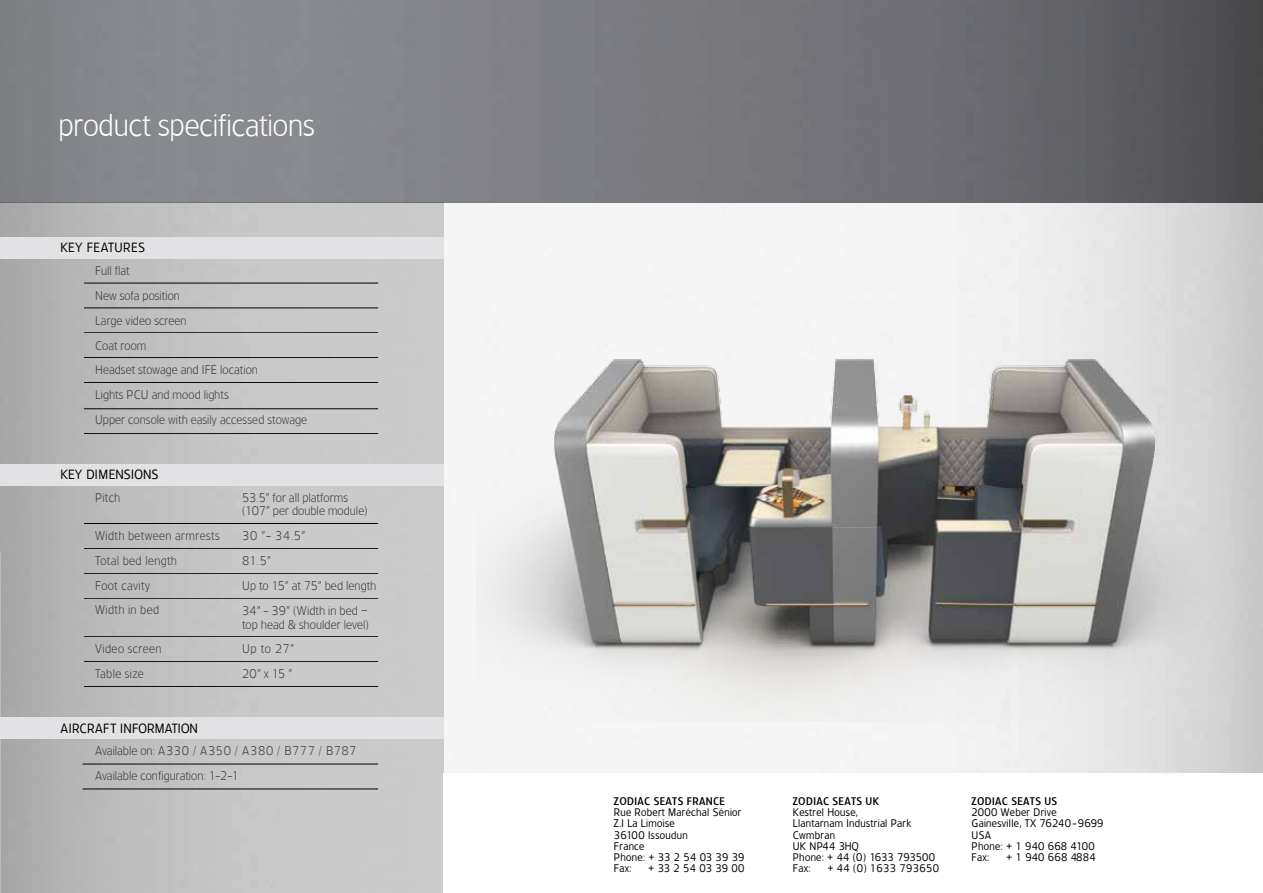
<style>
.page{position:relative;width:1263px;height:893px;background:#fff}
.page>*{position:absolute;margin:0;border:0;box-sizing:border-box;transform-origin:0 0}
.t1{font:300 30px "TF Forever Two";color:#fff}
.t2{font:12.75px "TF Forever Two";letter-spacing:.02em;color:#000}
.t3{font:300 12px/24.9px "TF Forever Two";letter-spacing:.01em;color:#414042}
.t4{font:300 12px/24.9px "TF Forever Two";letter-spacing:.035em;color:#414042}
.t5{font:300 12px/24.9px "TF Forever Two";letter-spacing:.03em;color:#414042}
.t6{font:10.5px/11.2px "TF Forever Two";letter-spacing:.035em;color:#000}
.t7{font:500 10.5px "TF Forever Two";letter-spacing:.035em;color:#000}
.t8{font:10.5px "TF Forever Two";letter-spacing:.015em;color:#000}
</style>
<div class="page">
<img style="left:0;top:0;width:1263px;height:203px">
<hr style="left:0;top:185px;width:1px;height:184px;background:#a3a5a8">
<div style="left:0;top:203px;width:443px;height:690px;background:linear-gradient(to right,#b0b0b0,#d2d2d2)"></div>
<img style="left:476px;top:317px;width:756px;height:405px">
<img style="left:0;top:553px;width:1px;height:340px">
<hr style="left:84px;top:283px;width:294px;height:1px;background:#000">
<hr style="left:84px;top:308px;width:294px;height:1px;background:#000">
<hr style="left:84px;top:332px;width:294px;height:1px;background:#000">
<hr style="left:84px;top:382px;width:294px;height:1px;background:#000">
<hr style="left:84px;top:433px;width:294px;height:1px;background:#000">
<hr style="left:84px;top:357px;width:294px;height:1px;background:#000">
<hr style="left:84px;top:408px;width:294px;height:1px;background:#000">
<hr style="left:84px;top:523px;width:294px;height:1px;background:#000">
<hr style="left:84px;top:573px;width:294px;height:1px;background:#000">
<hr style="left:84px;top:636px;width:294px;height:1px;background:#000">
<hr style="left:84px;top:548px;width:294px;height:1px;background:#000">
<hr style="left:84px;top:598px;width:294px;height:1px;background:#000">
<hr style="left:84px;top:661px;width:294px;height:1px;background:#000">
<hr style="left:84px;top:686px;width:294px;height:1px;background:#000">
<div style="left:0;top:464px;width:443px;height:21px;background:#e2e2e4"></div>
<hr style="left:82px;top:764px;width:296px;height:1px;background:#000">
<hr style="left:82px;top:789px;width:296px;height:1px;background:#000">
<div style="left:0;top:717px;width:443px;height:21px;background:#e2e2e4"></div>
<div style="left:0;top:237px;width:443px;height:21px;background:#e2e2e4"></div>
<h1 class="t1" style="left:58px;top:108px;width:258px">product specifications</h1>
<p class="t2" style="left:61px;top:240px;width:86px">KEY FEATURES</p>
<p class="t3" style="left:95px;top:258px;width:213px">Full flat<br>New sofa position<br>Large video screen<br>Coat room<br>Headset stowage and IFE location<br>Lights PCU and mood lights<br>Upper console with easily accessed stowage</p>
<p class="t2" style="left:61px;top:467px;width:99px">KEY DIMENSIONS</p>
<p class="t3" style="left:95px;top:485px;width:27px">Pitch</p>
<p class="t4" style="left:95px;top:523px;width:126px">Width between armrests<br>Total bed length<br>Foot cavity<br>Width in bed</p>
<p class="t5" style="left:95px;top:636px;width:68px">Video screen<br>Table size</p>
<p class="t2" style="left:61px;top:720px;width:139px">AIRCRAFT INFORMATION</p>
<p class="t3" style="left:242px;top:491px;width:127px;line-height:13.5px">53.5” for all platforms (107” per double module)</p>
<p class="t3" style="left:242px;top:523px;width:136px">30 ”- 34.5”<br>81.5”<br>Up to 15” at 75” bed length<br>34” - 39” (Width in bed –</p>
<p class="t3" style="left:242px;top:612px;width:128px">top head &amp; shoulder level)<br>Up to 27”<br>20” x 15 ”</p>
<p class="t3" style="left:95px;top:738px;width:263px">Available on: A330 / A350 / A380 / B777 / B787<br>Available configuration: 1-2-1</p>
<p class="t7" style="left:614px;top:795px;width:112px">ZODIAC SEATS FRANCE</p>
<p class="t6" style="left:614px;top:806px;width:132px">Rue Robert Maréchal Sénior<br>Z.I La Limoise<br>36100 Issoudun<br>France<br>Phone: + 33 2 54 03 39 39<br>Fax:</p>
<p class="t6" style="left:648px;top:863px;width:98px">+ 33 2 54 03 39 00</p>
<p class="t7" style="left:793px;top:795px;width:88px">ZODIAC SEATS UK</p>
<p class="t6" style="left:793px;top:806px;width:144px">Kestrel House,<br>Llantarnam Industrial Park<br>Cwmbran<br>UK NP44 3HQ<br>Phone: + 44 (0) 1633 793500<br>Fax:</p>
<p class="t6" style="left:827px;top:863px;width:113px">+ 44 (0) 1633 793650</p>
<p class="t7" style="left:972px;top:795px;width:87px">ZODIAC SEATS US</p>
<p class="t6" style="left:972px;top:806px;width:133px">2000 Weber Drive<br>Gainesville, TX 76240-9699<br>USA<br>Phone: + 1 940 668 4100<br>Fax:</p>
<p class="t8" style="left:1006px;top:851px;width:91px">+ 1 940 668 4884</p>
</div>
